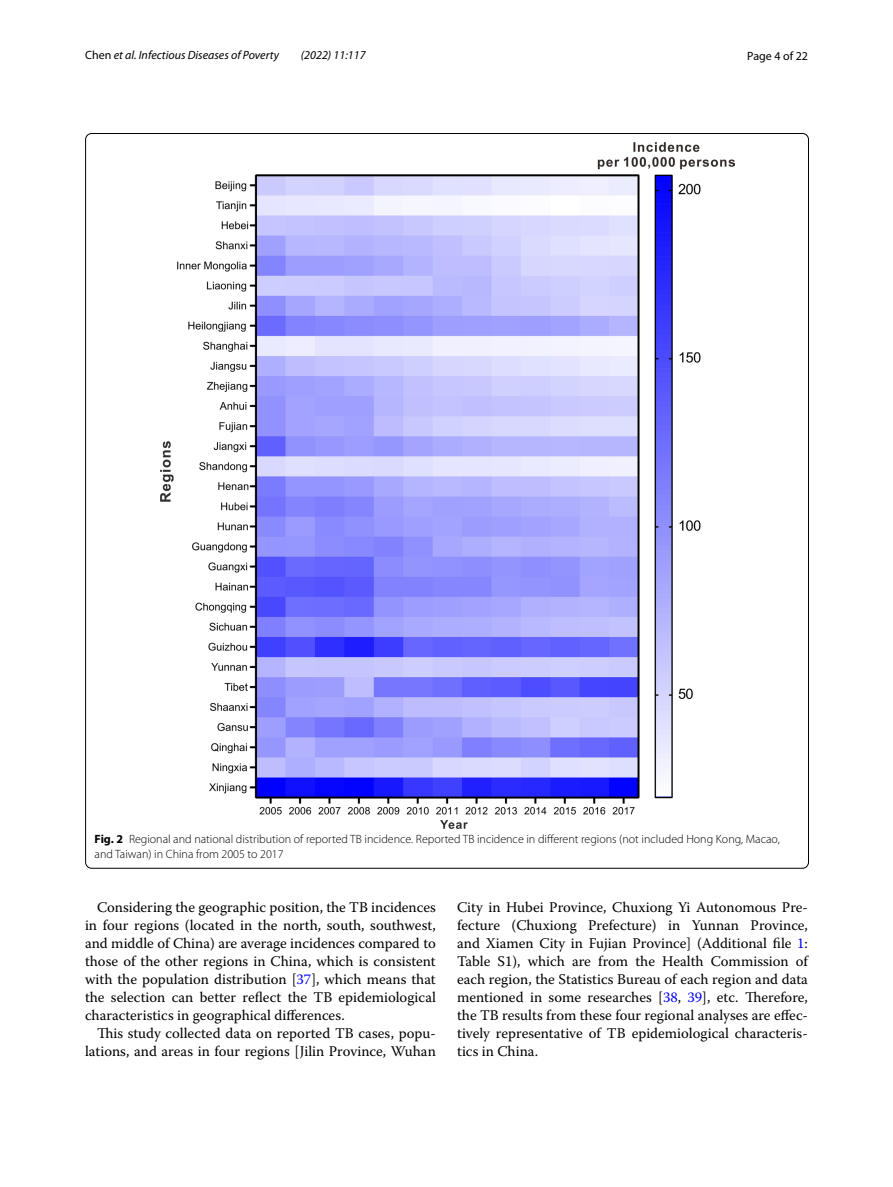
<style>
.page{position:relative;width:893px;height:1187px;background:#fff}
.page>*{position:absolute;margin:0;border:0;box-sizing:border-box;transform-origin:0 0}
.t1{font:14.7px/18px "Warnock Pro";color:#000;text-align:justify}
.t2{font:300 12px/15px "Myriad Pro";color:#000}
.t3{font:italic 12px "Myriad Pro";color:#000}
.t4{font:12px "Myriad Pro";color:#000}
.s1{font-style:normal}
.s2{font-weight:700}
.s3{color:#00f}
</style>
<div class="page">
<img style="left:160px;top:142px;width:574px;height:686px">
<p class="t3" style="left:85px;top:48px;width:195px"><span class="s1">Chen</span> et al. Infectious Diseases of Poverty</p>
<p class="t3" style="left:301px;top:48px;width:66px">(2022) 11:117</p>
<p class="t4" style="left:747px;top:48px;width:62px">Page 4 of 22</p>
<p class="t2" style="left:95px;top:831px;width:687px"><span class="s2">Fig. 2</span> Regional and national distribution of reported TB incidence. Reported TB incidence in different regions (not included Hong Kong, Macao, and Taiwan) in China from 2005 to 2017</p>
<p class="t1" style="left:85px;top:898px;width:352px;text-indent:12px">Considering the geographic position, the TB incidences in four regions (located in the north, south, southwest, and middle of China) are average incidences compared to those of the other regions in China, which is consistent with the population distribution [<span class="s3">37</span>], which means that the selection can better reflect the TB epidemiological characteristics in geographical differences.</p>
<p class="t1" style="left:85px;top:1024px;width:352px;text-align:right">This study collected data on reported TB cases, popu&shy;lations, and areas in four regions [Jilin Province, Wuhan</p>
<p class="t1" style="left:457px;top:898px;width:352px">City in Hubei Province, Chuxiong Yi Autonomous Pre&shy;fecture (Chuxiong Prefecture) in Yunnan Province, and Xiamen City in Fujian Province] (Additional file <span class="s3">1</span>:<br>Table S1), which are from the Health Commission of each region, the Statistics Bureau of each region and data mentioned in some researches [<span class="s3">38</span>, <span class="s3">39</span>], etc. Therefore, the TB results from these four regional analyses are effec&shy;tively representative of TB epidemiological characteris&shy;tics in China.</p>
</div>
